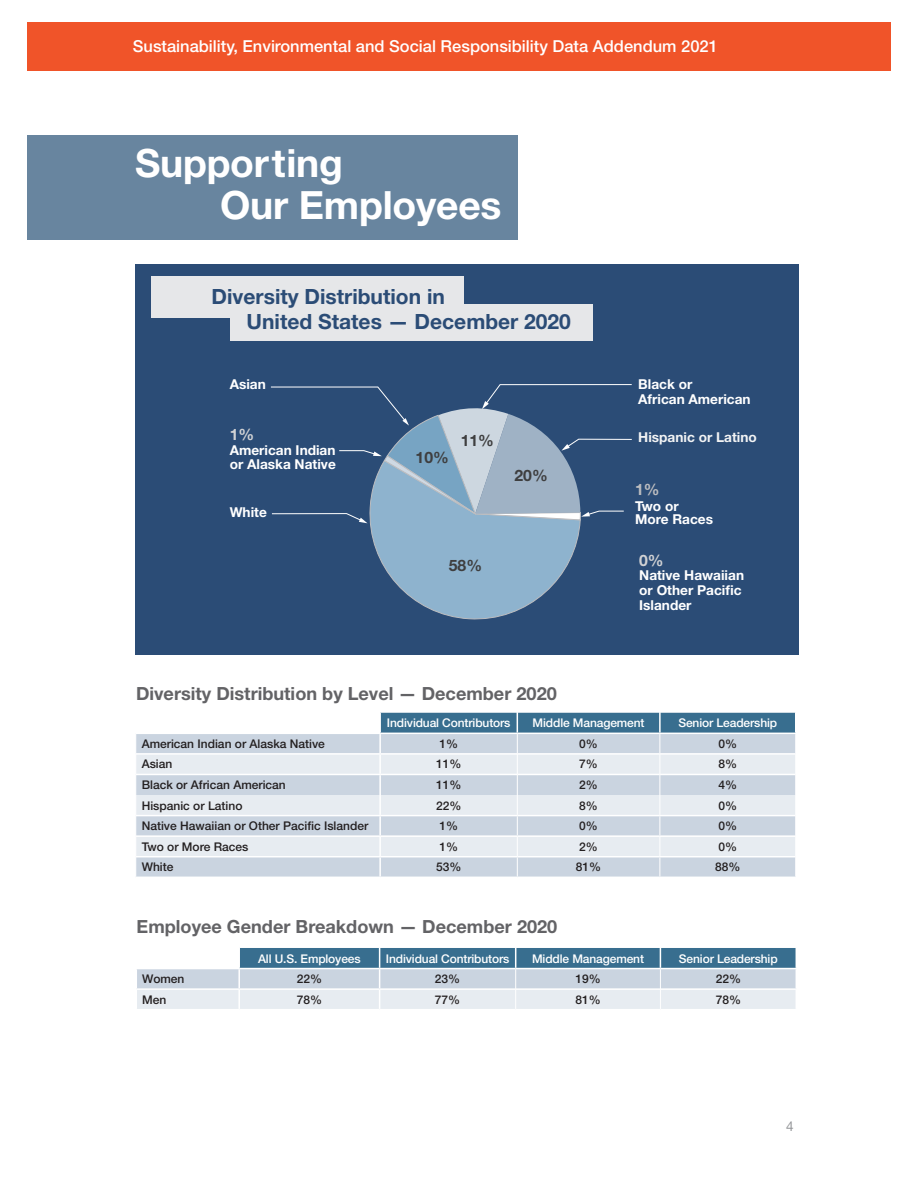
<style>
.page{position:relative;width:918px;height:1188px;background:#fff}
.page>*{position:absolute;margin:0;border:0;box-sizing:border-box;transform-origin:0 0}
.title_case_header{font:700 39px/42px "Helvetica Neue LT Std";letter-spacing:-.005em;color:#fff}
.t1{font:700 21px/25.2px "Helvetica Neue LT Std";color:#2b4c76}
.table_header{font:700 18.15px "Helvetica Neue LT Std";color:#636366}
.t2{font:500 16.5px "Helvetica Neue LT Std";color:#fff}
.t3{font:700 15.75px "Helvetica Neue LT Std";color:#3e3e3f}
.t4{font:700 15.75px "Helvetica Neue LT Std";color:#d1d2d4}
.t5{font:700 15.75px "Helvetica Neue LT Std";color:#bcbdc0}
.t6{font:700 13.65px/14.7px "Helvetica Neue LT Std";color:#fff}
.t7{font:700 13.65px "Helvetica Neue LT Std";color:#f2f3f4}
.t8{font:13.5px "Helvetica Neue LT Std";color:#939598}
.table_body{font:500 12px "Helvetica Neue LT Std";color:#231f20}
.table_header-2{font:500 12px "Helvetica Neue LT Std";letter-spacing:-.01em;color:#fff}
</style>
<div class="page">
<div style="left:27px;top:22px;width:864px;height:48px;background:#f05429"></div>
<div style="left:27px;top:135px;width:490px;height:105px;background:#68859f"></div>
<div style="left:136px;top:734px;width:243px;height:143px;background:#cad4e0"></div>
<svg style="left:136px;top:755px;width:243px;height:101px;background:#dbe2ea"></svg>
<hr style="left:136px;top:753px;width:244px;height:2px;background:#fff">
<hr style="left:136px;top:774px;width:244px;height:1px;background:#fff">
<hr style="left:136px;top:815px;width:244px;height:1px;background:#fff">
<hr style="left:136px;top:835px;width:244px;height:2px;background:#fff">
<hr style="left:136px;top:856px;width:244px;height:1px;background:#fff">
<svg style="left:379px;top:712px;width:417px;height:165px;background:#c6d3de"></svg>
<div style="left:135px;top:264px;width:664px;height:391px;background:#2b4c76"></div>
<div style="left:151px;top:276px;width:313px;height:42px;background:#e6e7e9"></div>
<div style="left:230px;top:304px;width:363px;height:37px;background:#e6e7e9"></div>
<svg style="left:271px;top:384px;width:361px;height:236px"></svg>
<svg style="left:137px;top:948px;width:659px;height:61px;background:#b1c4d2"></svg>
<p class="t2" style="left:133px;top:37px;width:587px">Sustainability, Environmental and Social Responsibility Data Addendum 2021</p>
<p class="title_case_header" style="left:220px;top:141px;width:283px;text-indent:-85px">Supporting<br>Our Employees</p>
<p class="t1" style="left:247px;top:283px;width:326px;text-indent:-35px">Diversity Distribution in<br>United States — December 2020</p>
<p class="t6" style="left:230px;top:377px;width:38px">Asian</p>
<p class="t4" style="left:230px;top:425px;width:26px">1%</p>
<p class="t6" style="left:230px;top:442px;width:108px">American Indian or Alaska Native</p>
<p class="t6" style="left:230px;top:504px;width:39px">White</p>
<p class="t3" style="left:416px;top:447px;width:35px">10%</p>
<p class="t3" style="left:461px;top:430px;width:35px">11%</p>
<p class="t3" style="left:515px;top:466px;width:35px">20%</p>
<p class="t3" style="left:449px;top:556px;width:35px">58%</p>
<p class="table_header" style="left:136px;top:682px;width:422px">Diversity Distribution by Level — December 2020</p>
<p class="t6" style="left:638px;top:377px;width:114px">Black or<br>African American</p>
<p class="t7" style="left:638px;top:429px;width:120px">Hispanic or Latino</p>
<p class="t5" style="left:635px;top:479px;width:26px">1%</p>
<p class="t6" style="left:635px;top:499px;width:80px;line-height:13.6px">Two or<br>More Races</p>
<p class="t4" style="left:639px;top:550px;width:26px">0%</p>
<p class="t6" style="left:639px;top:568px;width:106px">Native Hawaiian or Other Pacific<br>Islander</p>
<p class="table_header-2" style="left:387px;top:716px;width:125px">Individual Contributors</p>
<p class="table_header-2" style="left:533px;top:716px;width:113px">Middle Management</p>
<p class="table_header-2" style="left:678px;top:716px;width:100px">Senior Leadership</p>
<p class="table_body" style="left:142px;top:736px;width:185px">American Indian or Alaska Native</p>
<p class="table_body" style="left:439px;top:736px;width:20px">1%</p>
<p class="table_body" style="left:579px;top:736px;width:20px">0%</p>
<p class="table_body" style="left:718px;top:736px;width:20px">0%</p>
<p class="table_body" style="left:142px;top:757px;width:32px">Asian</p>
<p class="table_body" style="left:436px;top:757px;width:27px">11%</p>
<p class="table_body" style="left:579px;top:757px;width:20px">7%</p>
<p class="table_body" style="left:718px;top:757px;width:20px">8%</p>
<p class="table_body" style="left:142px;top:778px;width:146px">Black or African American</p>
<p class="table_body" style="left:436px;top:778px;width:27px">11%</p>
<p class="table_body" style="left:579px;top:778px;width:20px">2%</p>
<p class="table_body" style="left:718px;top:778px;width:20px">4%</p>
<p class="table_body" style="left:142px;top:798px;width:102px">Hispanic or Latino</p>
<p class="table_body" style="left:436px;top:798px;width:27px">22%</p>
<p class="table_body" style="left:579px;top:798px;width:20px">8%</p>
<p class="table_body" style="left:718px;top:798px;width:20px">0%</p>
<p class="table_body" style="left:142px;top:819px;width:228px">Native Hawaiian or Other Pacific Islander</p>
<p class="table_body" style="left:439px;top:819px;width:20px">1%</p>
<p class="table_body" style="left:579px;top:819px;width:20px">0%</p>
<p class="table_body" style="left:718px;top:819px;width:20px">0%</p>
<p class="table_body" style="left:142px;top:839px;width:108px">Two or More Races</p>
<p class="table_body" style="left:439px;top:839px;width:20px">1%</p>
<p class="table_body" style="left:579px;top:839px;width:20px">2%</p>
<p class="table_body" style="left:718px;top:839px;width:20px">0%</p>
<p class="table_body" style="left:142px;top:860px;width:33px">White</p>
<p class="table_body" style="left:436px;top:860px;width:27px">53%</p>
<p class="table_body" style="left:576px;top:860px;width:27px">81%</p>
<p class="table_body" style="left:715px;top:860px;width:27px">88%</p>
<p class="table_header" style="left:137px;top:915px;width:422px">Employee Gender Breakdown — December 2020</p>
<p class="table_header-2" style="left:258px;top:951px;width:104px">All U.S. Employees</p>
<p class="table_header-2" style="left:386px;top:951px;width:125px">Individual Contributors</p>
<p class="table_header-2" style="left:532px;top:951px;width:113px">Middle Management</p>
<p class="table_header-2" style="left:679px;top:951px;width:100px">Senior Leadership</p>
<p class="table_body" style="left:142px;top:972px;width:44px">Women</p>
<p class="table_body" style="left:297px;top:972px;width:27px">22%</p>
<p class="table_body" style="left:435px;top:972px;width:27px">23%</p>
<p class="table_body" style="left:575px;top:972px;width:27px">19%</p>
<p class="table_body" style="left:716px;top:972px;width:27px">22%</p>
<p class="table_body" style="left:142px;top:992px;width:26px">Men</p>
<p class="table_body" style="left:297px;top:992px;width:27px">78%</p>
<p class="table_body" style="left:435px;top:992px;width:27px">77%</p>
<p class="table_body" style="left:575px;top:992px;width:27px">81%</p>
<p class="table_body" style="left:716px;top:992px;width:27px">78%</p>
<p class="t8" style="left:786px;top:1118px;width:9px">4</p>
</div>
